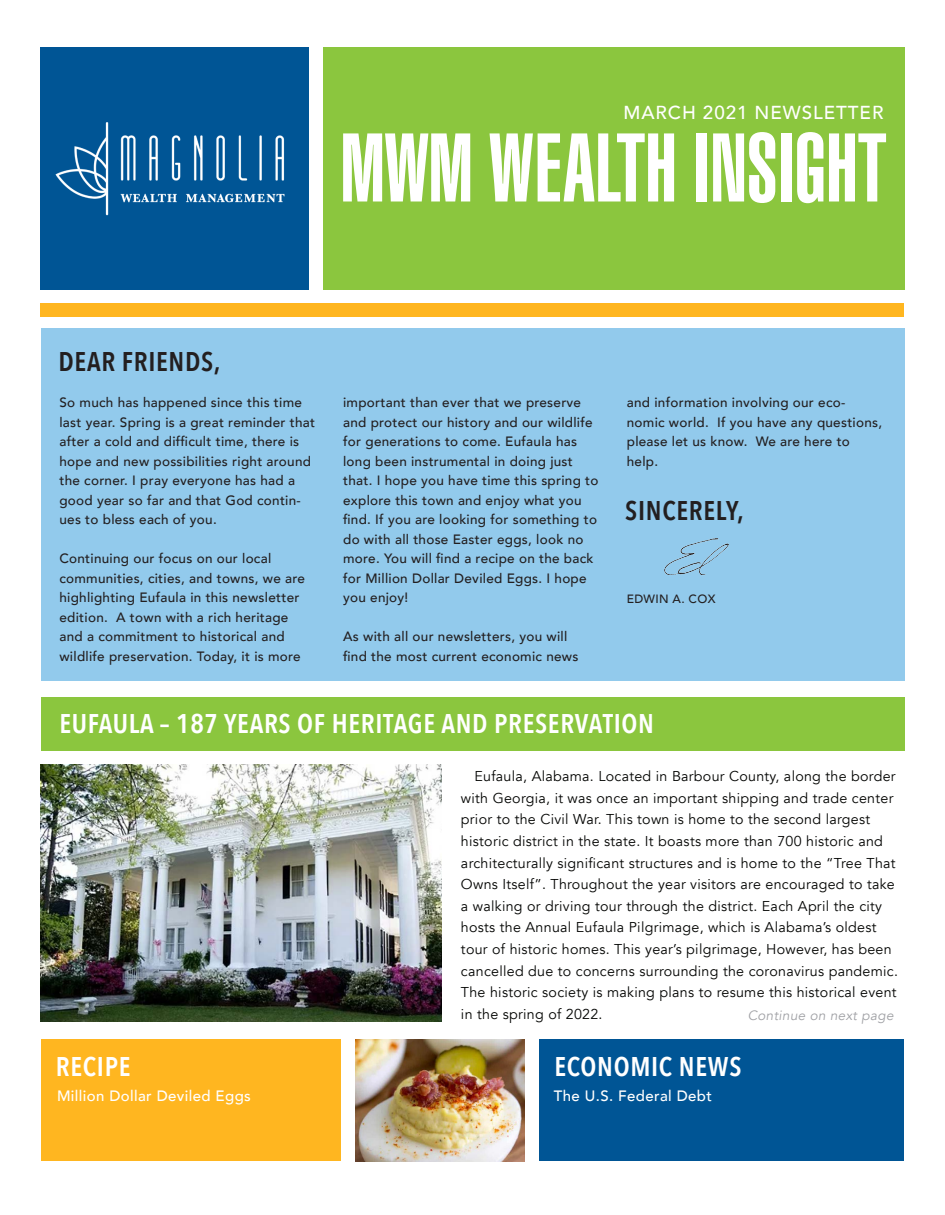
<style>
.page{position:relative;width:945px;height:1215px;background:#fff}
.page>*{position:absolute;margin:0;border:0;box-sizing:border-box;transform-origin:0 0}
.t1{font:900 extra-condensed 94.5px "Swiss 911 BT";letter-spacing:.01em;color:#fff}
.t2{font:600 27px "Avenir Next Condensed";letter-spacing:.025em;color:#fff}
.t3{font:600 27px "Avenir Next Condensed";letter-spacing:.025em;color:#231f20}
.t4{font:500 18.75px "Avenir";letter-spacing:.05em;color:#fff}
.t5{font:500 15px "Avenir";letter-spacing:.025em;color:#fff}
.t6{font:14.25px/21.6px "Avenir";letter-spacing:.02em;color:#040503}
.t7{font:500 13.5px/19.5px "Avenir";letter-spacing:.02em;color:#231f20}
.t8{font:italic 13.5px "Avenir";letter-spacing:.025em;color:#a0a1a5}
.t9{font:500 12px "Avenir";letter-spacing:.025em;color:#231f20}
</style>
<div class="page">
<div style="left:41px;top:329px;width:863px;height:352px;background:#92caec"></div>
<div style="left:323px;top:47px;width:581px;height:243px;background:#8bc63e"></div>
<div style="left:41px;top:47px;width:268px;height:243px;background:#005595"></div>
<div style="left:40px;top:303px;width:864px;height:14px;background:#ffb620"></div>
<div style="left:539px;top:1040px;width:365px;height:121px;background:#005595"></div>
<img style="left:356px;top:1040px;width:169px;height:121px">
<img style="left:41px;top:765px;width:401px;height:256px">
<img style="left:55px;top:122px;width:230px;height:94px">
<div style="left:41px;top:697px;width:864px;height:54px;background:#8bc63e"></div>
<div style="left:42px;top:1040px;width:299px;height:121px;background:#ffb620"></div>
<img style="left:664px;top:538px;width:65px;height:37px">
<h3 class="t4" style="left:623px;top:97px;width:262px">MARCH 2021 NEWSLETTER</h3>
<h1 class="t1" style="left:340px;top:117px;width:547px">MWM WEALTH INSIGHT</h1>
<h2 class="t3" style="left:59px;top:338px;width:163px">DEAR FRIENDS,</h2>
<p class="t7" style="left:59px;top:392px;width:257px">So much has happened since this time last year. Spring is a great reminder that after a cold and difficult time, there is hope and new possibilities right around the corner. I pray everyone has had a good year so far and that God contin&shy;ues to bless each of you.</p>
<p class="t7" style="left:59px;top:548px;width:247px">Continuing our focus on our local communities, cities, and towns, we are highlighting Eufaula in this newsletter edition. A town with a rich heritage and a commitment to historical and wildlife preservation. Today, it is more</p>
<p class="t7" style="left:343px;top:392px;width:257px">important than ever that we preserve and protect our history and our wildlife for generations to come. Eufaula has long been instrumental in doing just that. I hope you have time this spring to explore this town and enjoy what you find. If you are looking for something to do with all those Easter eggs, look no more. You will find a recipe on the back for Million Dollar Deviled Eggs. I hope you enjoy!</p>
<p class="t7" style="left:343px;top:626px;width:237px">As with all our newsletters, you will find the most current economic news</p>
<p class="t7" style="left:627px;top:392px;width:257px">and information involving our eco&shy;nomic world. If you have any questions, please let us know. We are here to help.</p>
<h2 class="t3" style="left:625px;top:487px;width:120px">SINCERELY,</h2>
<p class="t9" style="left:627px;top:588px;width:90px">EDWIN A. COX</p>
<h2 class="t2" style="left:59px;top:701px;width:596px">EUFAULA – 187 YEARS OF HERITAGE AND PRESERVATION</h2>
<h2 class="t2" style="left:56px;top:1043px;width:76px">RECIPE</h2>
<p class="t5" style="left:57px;top:1083px;width:195px">Million Dollar Deviled Eggs</p>
<p class="t6" style="left:461px;top:766px;width:439px;text-indent:13px">Eufaula, Alabama. Located in Barbour County, along the border with Georgia, it was once an important shipping and trade center prior to the Civil War. This town is home to the second largest historic district in the state. It boasts more than 700 historic and architecturally significant structures and is home to the “Tree That Owns Itself”. Throughout the year visitors are encouraged to take a walking or driving tour through the district. Each April the city hosts the Annual Eufaula Pilgrimage, which is Alabama’s oldest tour of historic homes. This year’s pilgrimage, However, has been cancelled due to concerns surrounding the coronavirus pandemic.<br>The historic society is making plans to resume this historical event in the spring of 2022.</p>
<p class="t8" style="left:748px;top:1007px;width:147px">Continue on next page</p>
<h2 class="t2" style="left:554px;top:1043px;width:189px">ECONOMIC NEWS</h2>
<p class="t5" style="left:554px;top:1083px;width:160px">The U.S. Federal Debt</p>
</div>
